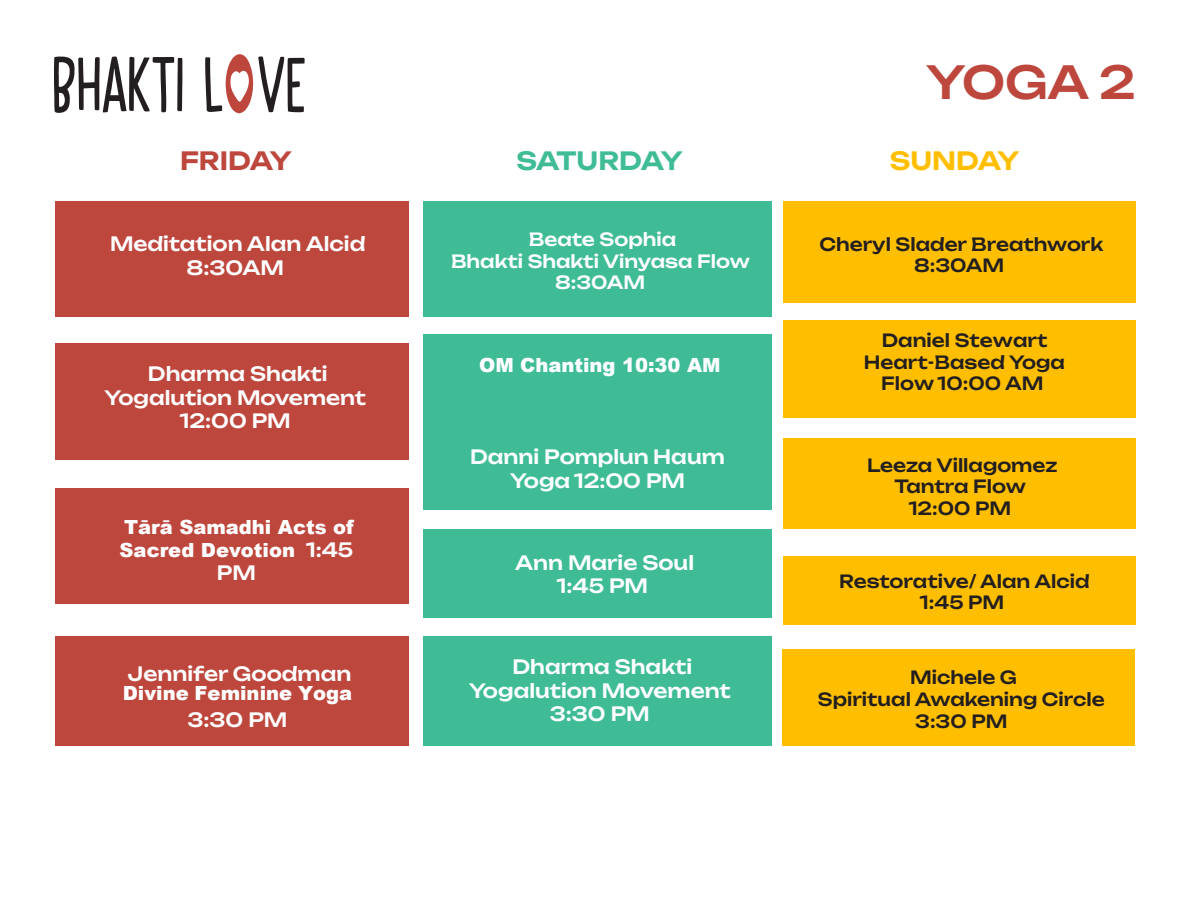
<style>
.page{position:relative;width:1188px;height:918px;background:#fff}
.page>*{position:absolute;margin:0;border:0;box-sizing:border-box;transform-origin:0 0}
.t1{font:500 45px "Unbounded";color:#bd473d}
.t2{font:600 24.9px "Unbounded";letter-spacing:-.035em;color:#3fbc96}
.t3{font:600 24.9px "Unbounded";color:#bd473d}
.t4{font:600 24.9px "Unbounded";color:#ffbf00}
.t5{font:500 19.5px/23.1px "Unbounded";color:#fff;text-align:center}
.t6{font:900 19.5px/22.8px "Arial";color:#fff;text-align:center}
.t7{font:500 18px/21.6px "Unbounded";color:#231f20;text-align:center}
.t8{font:500 18px "Unbounded";color:#fff}
.s1{font-family:"Unbounded";font-weight:500}
</style>
<div class="page">
<svg style="left:54px;top:56px;width:128px;height:57px"></svg>
<svg style="left:205px;top:54px;width:100px;height:59px"></svg>
<div style="left:56px;top:201px;width:353px;height:115px;background:#bd473d"></div>
<div style="left:56px;top:343px;width:353px;height:116px;background:#bd473d"></div>
<div style="left:56px;top:489px;width:353px;height:115px;background:#bd473d"></div>
<div style="left:56px;top:636px;width:353px;height:109px;background:#bd473d"></div>
<div style="left:423px;top:201px;width:349px;height:115px;background:#3fbc96"></div>
<div style="left:423px;top:334px;width:349px;height:176px;background:#3fbc96"></div>
<div style="left:423px;top:529px;width:349px;height:89px;background:#3fbc96"></div>
<div style="left:423px;top:636px;width:348px;height:109px;background:#3fbc96"></div>
<div style="left:783px;top:201px;width:353px;height:102px;background:#ffbf00"></div>
<div style="left:783px;top:320px;width:353px;height:97px;background:#ffbf00"></div>
<div style="left:783px;top:438px;width:353px;height:91px;background:#ffbf00"></div>
<div style="left:783px;top:556px;width:353px;height:69px;background:#ffbf00"></div>
<div style="left:782px;top:649px;width:353px;height:96px;background:#ffbf00"></div>
<p class="t1" style="left:926px;top:45px;width:211px">YOGA 2</p>
<p class="t3" style="left:180px;top:140px;width:113px">FRIDAY</p>
<p class="t2" style="left:516px;top:140px;width:168px">SATURDAY</p>
<p class="t4" style="left:890px;top:140px;width:132px">SUNDAY</p>
<p class="t5" style="left:110px;top:231px;width:257px">Meditation Alan Alcid</p>
<p class="t5" style="left:186px;top:255px;width:99px">8:30AM</p>
<p class="t5" style="left:148px;top:361px;width:181px">Dharma Shakti</p>
<p class="t5" style="left:104px;top:384px;width:263px">Yogalution Movement</p>
<p class="t5" style="left:180px;top:408px;width:113px">12:00 PM</p>
<p class="t6" style="left:120px;top:515px;width:236px">Tārā Samadhi Acts of<br>Sacred Devotion <span class="s1">1:45<br>PM</span></p>
<p class="t6" style="left:123px;top:664px;width:231px;line-height:18.8px;text-align:left"><span class="s1">Jennifer Goodman<br></span>Divine Feminine Yoga</p>
<p class="t5" style="left:188px;top:707px;width:101px">3:30 PM</p>
<p class="t8" style="left:529px;top:225px;width:149px">Beate Sophia</p>
<p class="t8" style="left:451px;top:246px;width:300px">Bhakti Shakti Vinyasa Flow</p>
<p class="t8" style="left:555px;top:268px;width:92px">8:30AM</p>
<p class="t6" style="left:479px;top:353px;width:243px">OM Chanting 10:30 AM</p>
<p class="t5" style="left:470px;top:444px;width:256px">Danni Pomplun Haum<br>Yoga 12:00 PM</p>
<p class="t5" style="left:515px;top:550px;width:180px">Ann Marie Soul<br>1:45 PM</p>
<p class="t5" style="left:513px;top:654px;width:181px">Dharma Shakti</p>
<p class="t5" style="left:469px;top:678px;width:263px">Yogalution Movement</p>
<p class="t5" style="left:550px;top:701px;width:101px">3:30 PM</p>
<p class="t7" style="left:820px;top:232px;width:285px;line-height:21.1px">Cheryl Slader Breathwork<br>8:30AM</p>
<p class="t7" style="left:864px;top:328px;width:202px">Daniel Stewart<br>Heart-Based Yoga<br>Flow 10:00 AM</p>
<p class="t7" style="left:867px;top:453px;width:192px">Leeza Villagomez</p>
<p class="t7" style="left:895px;top:474px;width:133px">Tantra Flow</p>
<p class="t7" style="left:909px;top:496px;width:104px">12:00 PM</p>
<p class="t7" style="left:839px;top:569px;width:252px">Restorative/ Alan Alcid</p>
<p class="t7" style="left:920px;top:590px;width:86px">1:45 PM</p>
<p class="t7" style="left:910px;top:666px;width:109px">Michele G</p>
<p class="t7" style="left:818px;top:687px;width:288px">Spiritual Awakening Circle</p>
<p class="t7" style="left:915px;top:709px;width:94px">3:30 PM</p>
</div>
